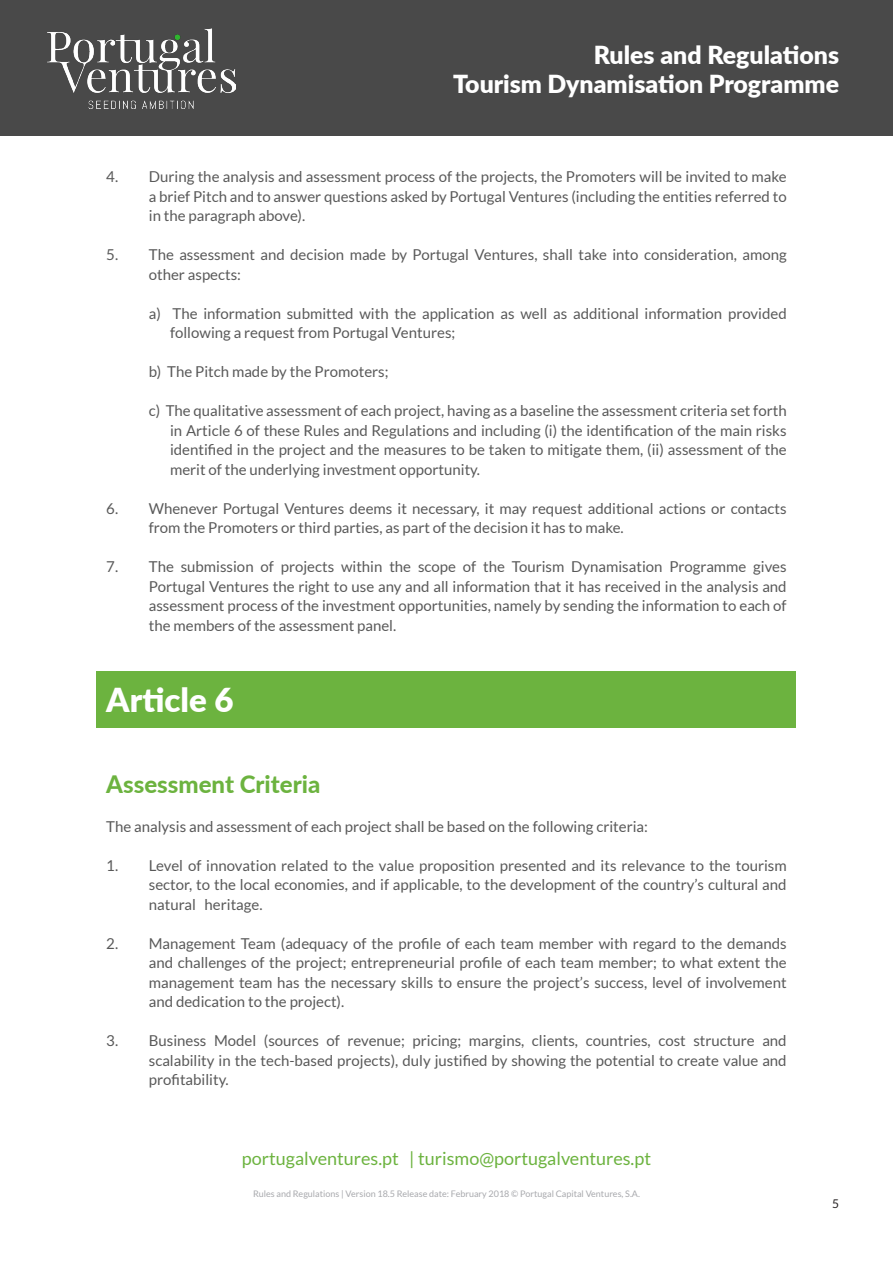
<style>
.page{position:relative;width:893px;height:1263px;background:#fff}
.page>*{position:absolute;margin:0;border:0;box-sizing:border-box;transform-origin:0 0}
.titulos_PV{font:900 33px "Lato";color:#fff}
.t1{font:900 24.9px/29.8px "Lato";color:#fff;text-align:right}
.subtitulos_PV{font:800 24px "Lato";color:#6cb33f}
.t2{font:18px "Lato";color:#6cb33f}
.bullets{font:15px/19.5px "Lato";color:#595959;text-align:justify}
.bullets2{font:15px/19.5px "Lato";color:#595959}
.texto_PV{font:15px "Lato";color:#595959}
.t3{font:12px "Lato";color:#231f20}
.t4{font:9px "Lato";color:#a8a9ad}
</style>
<div class="page">
<div style="left:1px;top:1px;width:892px;height:135px;background:#494949"></div>
<img style="left:48px;top:28px;width:187px;height:81px">
<div style="left:97px;top:672px;width:699px;height:56px;background:#6cb33f"></div>
<h2 class="t1" style="left:453px;top:38px;width:387px">Rules and Regulations<br>Tourism Dynamisation Programme</h2>
<p class="bullets" style="left:149px;top:167px;width:639px;text-indent:-43px">4. During the analysis and assessment process of the projects, the Promoters will be invited to make a brief Pitch and to answer questions asked by Portugal Ventures (including the entities referred to in the paragraph above).</p>
<p class="bullets" style="left:149px;top:245px;width:639px;text-indent:-43px">5. The assessment and decision made by Portugal Ventures, shall take into consideration, among other aspects:</p>
<p class="bullets2" style="left:170px;top:303px;width:618px;text-indent:-21px">a) The information submitted with the application as well as additional information provided following a request from Portugal Ventures;</p>
<p class="bullets2" style="left:149px;top:362px;width:241px">b) The Pitch made by the Promoters;</p>
<p class="bullets2" style="left:170px;top:401px;width:618px;text-align:justify;text-indent:-21px">c) The qualitative assessment of each project, having as a baseline the assessment criteria set forth in Article 6 of these Rules and Regulations and including (i) the identification of the main risks identified in the project and the measures to be taken to mitigate them, (ii) assessment of the merit of the underlying investment opportunity.</p>
<p class="bullets" style="left:149px;top:498px;width:639px;text-indent:-43px">6. Whenever Portugal Ventures deems it necessary, it may request additional actions or contacts from the Promoters or third parties, as part of the decision it has to make.</p>
<p class="bullets" style="left:149px;top:557px;width:639px;text-indent:-43px">7. The submission of projects within the scope of the Tourism Dynamisation Programme gives Portugal Ventures the right to use any and all information that it has received in the analysis and assessment process of the investment opportunities, namely by sending the information to each of the members of the assessment panel.</p>
<p class="titulos_PV" style="left:106px;top:675px;width:129px">Article 6</p>
<p class="subtitulos_PV" style="left:106px;top:766px;width:215px">Assessment Criteria</p>
<p class="texto_PV" style="left:106px;top:818px;width:543px">The analysis and assessment of each project shall be based on the following criteria:</p>
<p class="bullets" style="left:149px;top:855px;width:639px;text-indent:-43px">1. Level of innovation related to the value proposition presented and its relevance to the tourism sector, to the local economies, and if applicable, to the development of the country’s cultural and natural heritage.</p>
<p class="bullets" style="left:149px;top:933px;width:639px;text-indent:-43px">2. Management Team (adequacy of the profile of each team member with regard to the demands and challenges of the project; entrepreneurial profile of each team member; to what extent the management team has the necessary skills to ensure the project’s success, level of involvement and dedication to the project).</p>
<p class="bullets" style="left:149px;top:1031px;width:639px;text-indent:-43px">3. Business Model (sources of revenue; pricing; margins, clients, countries, cost structure and scalability in the tech-based projects), duly justified by showing the potential to create value and profitability.</p>
<p class="t2" style="left:242px;top:1148px;width:411px">portugalventures.pt | turismo@portugalventures.pt</p>
<p class="t4" style="left:253px;top:1189px;width:388px">Rules and Regulations | Version 18.5 Release date: February 2018 © Portugal Capital Ventures, S.A.</p>
<p class="t3" style="left:832px;top:1197px;width:8px">5</p>
</div>
